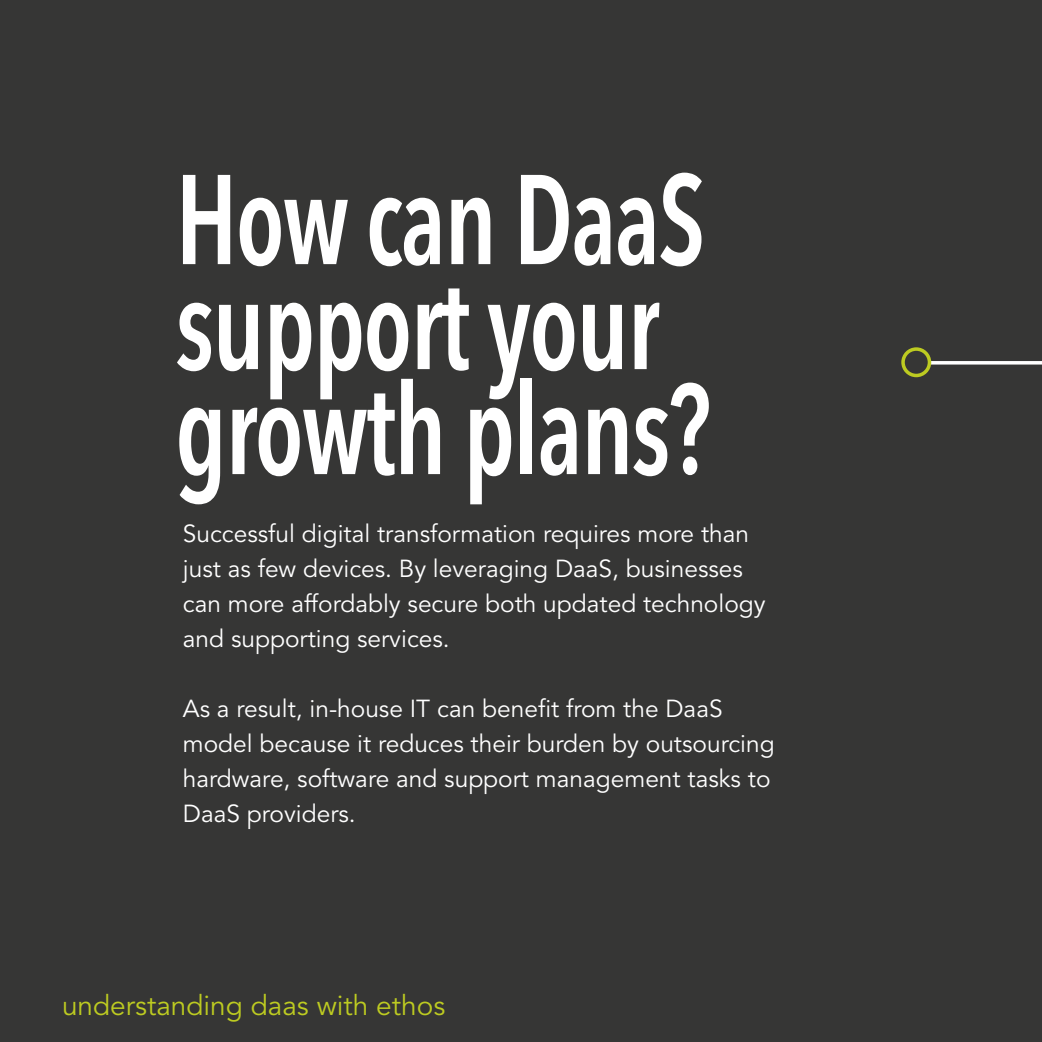
<style>
.page{position:relative;width:1042px;height:1042px;background:#363635}
.page>*{position:absolute;margin:0;border:0;box-sizing:border-box;transform-origin:0 0}
.t1{font:600 126px/105px "Avenir Next Condensed";letter-spacing:-.02em;color:#fff;scale:.83 1}
.t2{font:28px "Avenir LT Std";color:#bdcb21}
.t3{font:24.5px/35px "Avenir LT Std";color:#fff}
</style>
<div class="page">
<hr style="left:930px;top:361px;width:112px;height:3px;background:#fff">
<div style="left:901px;top:347px;width:30px;height:30px;border:4px solid #bdcb21;border-radius:50%"></div>
<h1 class="t1" style="left:175px;top:179px;width:646px">How can DaaS support your growth plans?</h1>
<p class="t3" style="left:183px;top:518px;width:584px">Successful digital transformation requires more than just as few devices. By leveraging DaaS, businesses can more affordably secure both updated technology and supporting services.</p>
<p class="t3" style="left:183px;top:693px;width:593px">As a result, in-house IT can benefit from the DaaS model because it reduces their burden by outsourcing hardware, software and support management tasks to DaaS providers.</p>
<p class="t2" style="left:62px;top:994px;width:385px">understanding daas with ethos</p>
</div>
